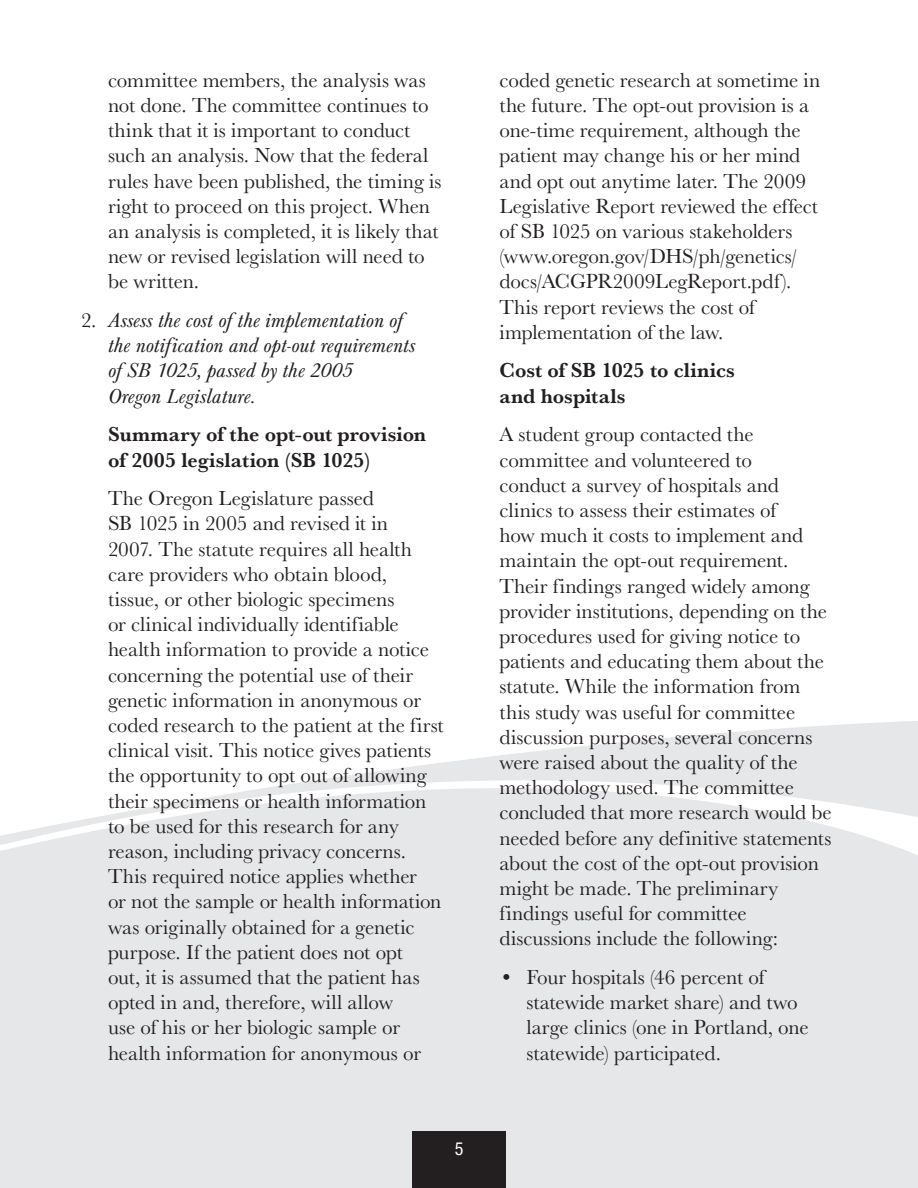
<style>
.page{position:relative;width:918px;height:1188px;background:#fff}
.page>*{position:absolute;margin:0;border:0;box-sizing:border-box;transform-origin:0 0}
.indent_paragraph{font:21px/25.2px "Baskerville URW";letter-spacing:-.005em;color:#231f20}
.body_bullets{font:italic 21px/25.2px "Baskerville URW";color:#231f20}
.body_bullets_2{font:21px/25.2px "Baskerville URW";letter-spacing:-.005em;color:#231f20}
.indent_paragraph-2{font:700 21px/25.2px "Baskerville URW";letter-spacing:-.005em;color:#231f20}
.t1{font:condensed 18px "Helvetica Neue LT Std";color:#fff}
.s1{font-style:normal}
</style>
<div class="page">
<svg style="left:0;top:721px;width:918px;height:467px;background:#e9e9eb"></svg>
<div style="left:412px;top:1131px;width:94px;height:57px;background:#231f20"></div>
<p class="indent_paragraph" style="left:108px;top:68px;width:335px">committee members, the analysis was not done. The committee continues to think that it is important to conduct such an analysis. Now that the federal rules have been published, the timing is right to proceed on this project. When an analysis is completed, it is likely that new or revised legislation will need to be written.</p>
<p class="body_bullets" style="left:108px;top:308px;width:309px;text-indent:-27px"><span class="s1">2.</span> Assess the cost of the implementation of the notification and opt-out requirements of SB 1025, passed by the 2005<br>Oregon Legislature.</p>
<p class="indent_paragraph-2" style="left:108px;top:423px;width:320px">Summary of the opt-out provision of 2005 legislation (SB 1025)</p>
<p class="indent_paragraph" style="left:108px;top:486px;width:337px">The Oregon Legislature passed<br>SB 1025 in 2005 and revised it in<br>2007. The statute requires all health care providers who obtain blood,<br>tissue, or other biologic specimens<br>or clinical individually identifiable health information to provide a notice concerning the potential use of their genetic information in anonymous or coded research to the patient at the first clinical visit. This notice gives patients the opportunity to opt out of allowing their specimens or health information to be used for this research for any reason, including privacy concerns.<br>This required notice applies whether<br>or not the sample or health information was originally obtained for a genetic purpose. If the patient does not opt<br>out, it is assumed that the patient has opted in and, therefore, will allow<br>use of his or her biologic sample or health information for anonymous or</p>
<p class="t1" style="left:455px;top:1138px;width:10px">5</p>
<p class="indent_paragraph" style="left:500px;top:68px;width:322px">coded genetic research at sometime in the future. The opt-out provision is a one-time requirement, although the patient may change his or her mind and opt out anytime later. The 2009<br>Legislative Report reviewed the effect of SB 1025 on various stakeholders (www.oregon.gov/DHS/ph/genetics/ docs/ACGPR2009LegReport.pdf).<br>This report reviews the cost of implementation of the law.</p>
<p class="indent_paragraph-2" style="left:500px;top:359px;width:237px">Cost of SB 1025 to clinics and hospitals</p>
<p class="indent_paragraph" style="left:500px;top:422px;width:334px">A student group contacted the committee and volunteered to<br>conduct a survey of hospitals and clinics to assess their estimates of<br>how much it costs to implement and maintain the opt-out requirement.<br>Their findings ranged widely among provider institutions, depending on the procedures used for giving notice to patients and educating them about the statute. While the information from this study was useful for committee discussion purposes, several concerns were raised about the quality of the methodology used. The committee concluded that more research would be needed before any definitive statements about the cost of the opt-out provision might be made. The preliminary findings useful for committee discussions include the following:</p>
<p class="body_bullets_2" style="left:526px;top:965px;width:284px;text-indent:-27px">• Four hospitals (46 percent of statewide market share) and two large clinics (one in Portland, one statewide) participated.</p>
</div>
